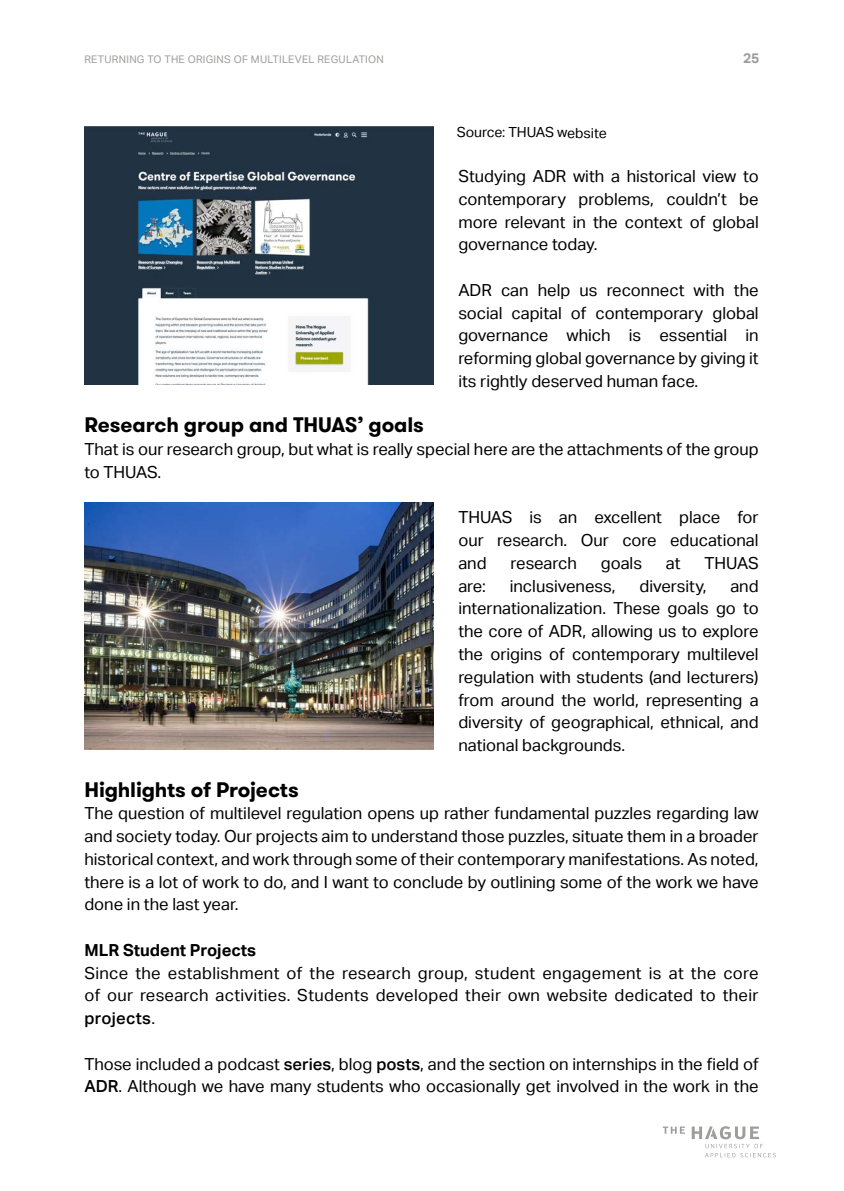
<style>
.page{position:relative;width:844px;height:1191px;background:#fff}
.page>*{position:absolute;margin:0;border:0;box-sizing:border-box;transform-origin:0 0}
.subhead_2{font:700 21px "GT Walsheim Pro";letter-spacing:-.005em;color:#000}
.body{font:16.62px/22.8px "Aktiv Grotesk";color:#000;text-align:justify}
.body-2{font:700 16.62px "Aktiv Grotesk";color:#000}
.body-3{font:14px "Aktiv Grotesk";color:#000}
.t1{font:700 14px "Aktiv Grotesk";color:#9d9d9c}
.t2{font:10.5px "Aktiv Grotesk";letter-spacing:.025em;color:#9d9d9c}
.s1{font-weight:500}
</style>
<div class="page">
<svg style="left:662px;top:1126px;width:113px;height:31px"></svg>
<img style="left:84px;top:126px;width:349px;height:258px">
<img style="left:84px;top:502px;width:349px;height:247px">
<p class="t2" style="left:84px;top:53px;width:301px">RETURNING TO THE ORIGINS OF MULTILEVEL REGULATION</p>
<p class="t1" style="left:742px;top:50px;width:18px">25</p>
<p class="body-3" style="left:456px;top:124px;width:152px">Source: THUAS website</p>
<p class="body" style="left:458px;top:165px;width:302px">Studying ADR with a historical view to contemporary problems, couldn’t be more relevant in the context of global governance today.</p>
<p class="body" style="left:458px;top:279px;width:302px">ADR can help us reconnect with the social capital of contemporary global governance which is essential in reforming global governance by giving it its rightly deserved human face.</p>
<p class="subhead_2" style="left:84px;top:411px;width:341px">Research group and THUAS’ goals</p>
<p class="body" style="left:84px;top:438px;width:675px">That is our research group, but what is really special here are the attachments of the group to THUAS.</p>
<p class="body" style="left:458px;top:506px;width:302px">THUAS is an excellent place for our research. Our core educational and</p>
<p class="body" style="left:510px;top:552px;width:68px">research</p>
<p class="body" style="left:600px;top:552px;width:43px">goals</p>
<p class="body" style="left:665px;top:552px;width:16px">at</p>
<p class="body" style="left:704px;top:552px;width:56px">THUAS</p>
<p class="body" style="left:458px;top:574px;width:302px;text-indent:272px">and internationalization. These goals go to the core of ADR, allowing us to explore the origins of contemporary multilevel regulation with students (and lecturers) from around the world, representing a diversity of geographical, ethnical, and national backgrounds.</p>
<p class="body" style="left:458px;top:574px;width:29px">are:</p>
<p class="body" style="left:509px;top:574px;width:107px">inclusiveness,</p>
<p class="body" style="left:639px;top:574px;width:68px">diversity,</p>
<p class="subhead_2" style="left:84px;top:775px;width:216px">Highlights of Projects</p>
<p class="body" style="left:84px;top:802px;width:675px">The question of multilevel regulation opens up rather fundamental puzzles regarding law and society today. Our projects aim to understand those puzzles, situate them in a broader historical context, and work through some of their contemporary manifestations. As noted, there is a lot of work to do, and I want to conclude by outlining some of the work we have done in the last year.</p>
<p class="body-2" style="left:84px;top:940px;width:173px">MLR Student Projects</p>
<p class="body" style="left:84px;top:961px;width:675px">Since the establishment of the research group, student engagement is at the core of our research activities. Students developed their own website dedicated to their <span class="s1">projects</span>.</p>
<p class="body" style="left:84px;top:1052px;width:675px">Those included a podcast <span class="s1">series</span>, blog <span class="s1">posts</span>, and the section on internships in the field of<br><span class="s1">ADR</span>. Although we have many students who occasionally get involved in the work in the</p>
</div>
